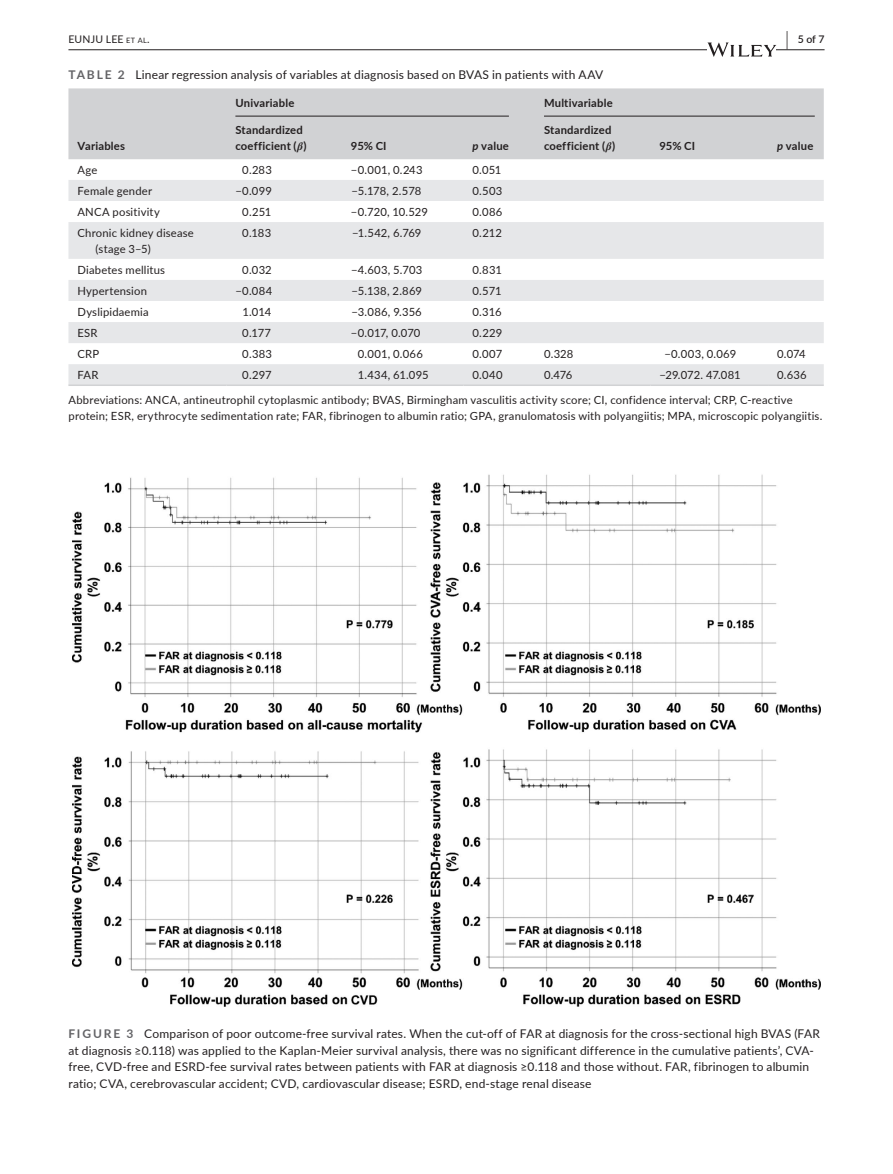
<style>
.page{position:relative;width:893px;height:1174px;background:#fff}
.page>*{position:absolute;margin:0;border:0;box-sizing:border-box;transform-origin:0 0}
.t1{font:12px/16.5px "Lato";letter-spacing:.015em;color:#231f20}
.t2{font:11.25px/15.8px "Lato";letter-spacing:.015em;color:#231f20}
.t3{font:700 11.25px/15.8px "Lato";letter-spacing:.02em;color:#231f20}
.t4{font:11.25px "Lato";letter-spacing:-.005em;color:#231f20}
.t5{font:10.5px "Lato";letter-spacing:.02em;color:#231f20}
.t6{font:600 10.5px "Lato";color:#231f20}
.s1{font-size:7.35px}
.s2{font-size:19.5px}
.s3{font-weight:700;color:#636366}
.s4{font-family:"STIX";font-style:italic}
.s5{font-style:italic}
</style>
<div class="page">
<hr style="left:68px;top:49px;width:756px;height:1px;background:#231f20">
<svg style="left:707px;top:42px;width:69px;height:15px"></svg>
<div style="left:68px;top:88px;width:756px;height:71px;background:#d1d2d4"></div>
<svg style="left:68px;top:180px;width:756px;height:204px;fill:#e6e7e9"></svg>
<hr style="left:68px;top:384px;width:158px;height:2px;background:#d1d2d4">
<hr style="left:226px;top:384px;width:116px;height:2px;background:#d1d2d4">
<hr style="left:342px;top:384px;width:121px;height:2px;background:#d1d2d4">
<hr style="left:463px;top:384px;width:72px;height:2px;background:#d1d2d4">
<hr style="left:535px;top:384px;width:115px;height:2px;background:#d1d2d4">
<hr style="left:650px;top:384px;width:118px;height:2px;background:#d1d2d4">
<hr style="left:768px;top:384px;width:56px;height:2px;background:#d1d2d4">
<hr style="left:235px;top:116px;width:274px;height:1px;background:#231f20">
<hr style="left:544px;top:116px;width:271px;height:1px;background:#231f20">
<img style="left:72px;top:474px;width:749px;height:532px">
<p class="t5" style="left:68px;top:31px;width:83px">EUNJU LEE <span class="s1">et al</span>.</p>
<p class="t6" style="left:786px;top:31px;width:40px"><span class="s2">|</span> 5 of 7</p>
<p class="t1" style="left:68px;top:66px;width:536px"><span class="s3">TABLE 2</span> Linear regression analysis of variables at diagnosis based on BVAS in patients with AAV</p>
<p class="t3" style="left:77px;top:137px;width:49px">Variables</p>
<p class="t3" style="left:235px;top:94px;width:61px">Univariable</p>
<p class="t3" style="left:544px;top:94px;width:70px">Multivariable</p>
<p class="t3" style="left:235px;top:122px;width:73px">Standardized coefficient (<span class="s4">β</span>)</p>
<p class="t3" style="left:544px;top:122px;width:73px">Standardized coefficient (<span class="s4">β</span>)</p>
<p class="t3" style="left:351px;top:137px;width:37px">95% CI</p>
<p class="t3" style="left:472px;top:137px;width:38px"><span class="s5">p</span> value</p>
<p class="t3" style="left:660px;top:137px;width:37px">95% CI</p>
<p class="t3" style="left:777px;top:137px;width:38px"><span class="s5">p</span> value</p>
<p class="t2" style="left:77px;top:161px;width:21px">Age</p>
<p class="t2" style="left:242px;top:161px;width:31px">0.283</p>
<p class="t2" style="left:351px;top:161px;width:73px">−0.001, 0.243</p>
<p class="t2" style="left:472px;top:161px;width:30px">0.051</p>
<p class="t2" style="left:77px;top:182px;width:76px">Female gender</p>
<p class="t2" style="left:235px;top:182px;width:38px">−0.099</p>
<p class="t2" style="left:352px;top:182px;width:71px">−5.178, 2.578</p>
<p class="t2" style="left:472px;top:182px;width:31px">0.503</p>
<p class="t2" style="left:77px;top:204px;width:84px">ANCA positivity</p>
<p class="t2" style="left:242px;top:204px;width:30px">0.251</p>
<p class="t2" style="left:351px;top:204px;width:79px">−0.720, 10.529</p>
<p class="t2" style="left:472px;top:204px;width:31px">0.086</p>
<p class="t2" style="left:95px;top:225px;width:100px;text-indent:-18px">Chronic kidney disease (stage 3–5)</p>
<p class="t2" style="left:242px;top:225px;width:30px">0.183</p>
<p class="t2" style="left:352px;top:225px;width:71px">−1.542, 6.769</p>
<p class="t2" style="left:472px;top:225px;width:31px">0.212</p>
<p class="t2" style="left:77px;top:261px;width:89px">Diabetes mellitus</p>
<p class="t2" style="left:242px;top:261px;width:31px">0.032</p>
<p class="t2" style="left:351px;top:261px;width:73px">−4.603, 5.703</p>
<p class="t2" style="left:472px;top:261px;width:31px">0.831</p>
<p class="t2" style="left:77px;top:282px;width:71px">Hypertension</p>
<p class="t2" style="left:235px;top:282px;width:38px">−0.084</p>
<p class="t2" style="left:352px;top:282px;width:72px">−5.138, 2.869</p>
<p class="t2" style="left:473px;top:282px;width:31px">0.571</p>
<p class="t2" style="left:77px;top:304px;width:73px">Dyslipidaemia</p>
<p class="t2" style="left:242px;top:304px;width:30px">1.014</p>
<p class="t2" style="left:351px;top:304px;width:72px">−3.086, 9.356</p>
<p class="t2" style="left:473px;top:304px;width:31px">0.316</p>
<p class="t2" style="left:77px;top:325px;width:22px">ESR</p>
<p class="t2" style="left:242px;top:325px;width:30px">0.177</p>
<p class="t2" style="left:351px;top:325px;width:71px">−0.017, 0.070</p>
<p class="t2" style="left:473px;top:325px;width:31px">0.229</p>
<p class="t2" style="left:77px;top:346px;width:23px">CRP</p>
<p class="t2" style="left:242px;top:346px;width:31px">0.383</p>
<p class="t2" style="left:358px;top:346px;width:67px">0.001, 0.066</p>
<p class="t2" style="left:473px;top:346px;width:31px">0.007</p>
<p class="t2" style="left:544px;top:346px;width:31px">0.328</p>
<p class="t2" style="left:664px;top:346px;width:73px">−0.003, 0.069</p>
<p class="t2" style="left:777px;top:346px;width:30px">0.074</p>
<p class="t2" style="left:77px;top:367px;width:22px">FAR</p>
<p class="t2" style="left:242px;top:367px;width:31px">0.297</p>
<p class="t2" style="left:358px;top:367px;width:72px">1.434, 61.095</p>
<p class="t2" style="left:473px;top:367px;width:32px">0.040</p>
<p class="t2" style="left:544px;top:367px;width:30px">0.476</p>
<p class="t4" style="left:660px;top:367px;width:83px">−29.072. 47.081</p>
<p class="t2" style="left:777px;top:367px;width:31px">0.636</p>
<p class="t2" style="left:68px;top:391px;width:755px">Abbreviations: ANCA, antineutrophil cytoplasmic antibody; BVAS, Birmingham vasculitis activity score; CI, confidence interval; CRP, C-reactive protein; ESR, erythrocyte sedimentation rate; FAR, fibrinogen to albumin ratio; GPA, granulomatosis with polyangiitis; MPA, microscopic polyangiitis.</p>
<p class="t1" style="left:68px;top:1025px;width:753px"><span class="s3">FIGURE 3</span> Comparison of poor outcome-free survival rates. When the cut-off of FAR at diagnosis for the cross-sectional high BVAS (FAR at diagnosis ≥0.118) was applied to the Kaplan-Meier survival analysis, there was no significant difference in the cumulative patients’, CVA&shy;free, CVD-free and ESRD-fee survival rates between patients with FAR at diagnosis ≥0.118 and those without. FAR, fibrinogen to albumin ratio; CVA, cerebrovascular accident; CVD, cardiovascular disease; ESRD, end-stage renal disease</p>
</div>
